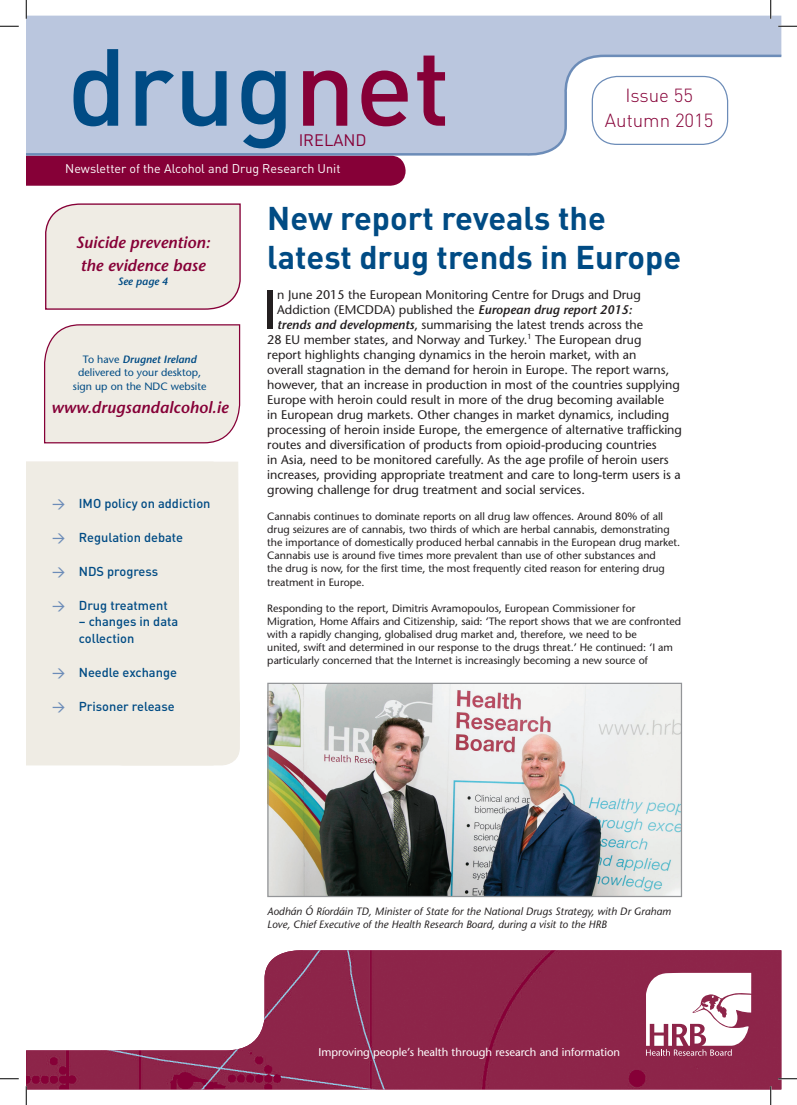
<style>
.page{position:relative;width:797px;height:1105px;background:#fff}
.page>*{position:absolute;margin:0;border:0;box-sizing:border-box;transform-origin:0 0}
.t1{font:500 107.62px "DIN";color:#004b84}
.Intro_Para{font:500 54.75px "Stone Sans Std";color:#231f20}
.Section_Headings{font:700 32.5px/39px "DIN";color:#004b84}
.t2{font:300 18.75px/25px "DIN";color:#860037;text-align:center}
.t3{font:16.5px "DIN";color:#860037}
.t4{font:italic 600 16.25px/22.5px "Stone Sans Std";color:#860037}
.t5{font:500 12.75px/16.2px "DIN";color:#004b84}
.Intro_Para-2{font:500 12.5px "Stone Sans Std";color:#231f20}
.t6{font:12.5px "DIN";color:#fff}
.Strap_Line{font:500 11.25px "Stone Sans Std";color:#fff}
.Body_Copy{font:500 10.62px/13.1px "Stone Sans Std";color:#231f20}
.Body_Copy-2{font:italic 500 10.62px/13.1px "Stone Sans Std";color:#231f20}
.Body_Copy-3{font:500 10.62px/13.8px "Stone Sans Std";color:#004b84;text-align:center}
.Body_Copy-4{font:italic 600 10.62px "Stone Sans Std";color:#004b84}
.s1{color:#860037}
.s2{font-weight:600;font-style:italic}
.s3{color:#6c8cb8}
</style>
<div class="page">
<div style="left:26px;top:157px;width:379px;height:29px;background:#860037"></div>
<div style="left:26px;top:16px;width:755px;height:37px;background:#bac6de"></div>
<svg style="left:26px;top:53px;width:755px;height:104px"></svg>
<div style="left:591px;top:76px;width:137px;height:69px;border:1px solid #6c8cb8;border-radius:25px"></div>
<svg style="left:44px;top:324px;width:197px;height:120px"></svg>
<svg style="left:45px;top:203px;width:196px;height:107px"></svg>
<img style="left:26px;top:950px;width:755px;height:139px">
<svg style="left:646px;top:973px;width:105px;height:83px"></svg>
<img style="left:269px;top:685px;width:411px;height:210px">
<div style="left:267px;top:683px;width:415px;height:214px;border:1px solid #939598"></div>
<div style="left:107px;top:687px;width:132px;height:78px;background:#efece4;border-radius:18px"></div>
<div style="left:26px;top:726px;width:95px;height:39px;background:#efece4"></div>
<div style="left:26px;top:462px;width:214px;height:264px;background:#efece4"></div>
<svg style="left:0;top:25px;width:19px;height:2px"></svg>
<svg style="left:778px;top:25px;width:19px;height:2px"></svg>
<svg style="left:0;top:1078px;width:19px;height:1px"></svg>
<svg style="left:778px;top:1078px;width:19px;height:1px"></svg>
<svg style="left:25px;top:0;width:2px;height:19px"></svg>
<svg style="left:25px;top:1086px;width:2px;height:19px"></svg>
<svg style="left:770px;top:0;width:1px;height:19px"></svg>
<svg style="left:770px;top:1086px;width:1px;height:19px"></svg>
<p class="t1" style="left:67px;top:18px;width:384px">drug<span class="s1">net</span></p>
<p class="t3" style="left:299px;top:129px;width:69px">IRELAND</p>
<p class="t6" style="left:65px;top:161px;width:277px">Newsletter of the Alcohol and Drug Research Unit</p>
<p class="t2" style="left:605px;top:83px;width:110px">Issue 55<br>Autumn 2015</p>
<p class="t4" style="left:76px;top:231px;width:136px">Suicide prevention: the evidence base</p>
<p class="Body_Copy-4" style="left:118px;top:274px;width:52px">See page 4</p>
<p class="Body_Copy-3" style="left:73px;top:352px;width:135px">To have <span class="s2">Drugnet Ireland </span>delivered to your desktop, sign up on the NDC website</p>
<p class="t4" style="left:51px;top:396px;width:178px">www.drugsandalcohol.ie</p>
<p class="t5" style="left:52px;top:495px;width:160px"><span class="s3">&gt;</span> IMO policy on addiction</p>
<p class="t5" style="left:52px;top:529px;width:132px"><span class="s3">&gt;</span> Regulation debate</p>
<p class="t5" style="left:52px;top:563px;width:107px"><span class="s3">&gt;</span> NDS progress</p>
<p class="t5" style="left:52px;top:597px;width:117px"><span class="s3">&gt;</span> Drug treatment</p>
<p class="t5" style="left:79px;top:613px;width:101px">– changes in data collection</p>
<p class="t5" style="left:52px;top:663px;width:126px"><span class="s3">&gt;</span> Needle exchange</p>
<p class="t5" style="left:52px;top:697px;width:124px"><span class="s3">&gt;</span> Prisoner release</p>
<p class="Section_Headings" style="left:267px;top:198px;width:415px">New report reveals the latest drug trends in Europe</p>
<p class="Intro_Para" style="left:263px;top:277px;width:16px">I</p>
<p class="Intro_Para-2" style="left:277px;top:287px;width:365px">n June 2015 the European Monitoring Centre for Drugs and Drug</p>
<p class="Intro_Para-2" style="left:277px;top:302px;width:356px">Addiction (EMCDDA) published the <span class="s2">European drug report 2015:</span></p>
<p class="Intro_Para-2" style="left:277px;top:317px;width:367px"><span class="s2">trends and developments</span>, summarising the latest trends across the</p>
<p class="Intro_Para-2" style="left:267px;top:332px;width:376px">28 EU member states, and Norway and Turkey.<sup>1</sup> The European drug</p>
<p class="Intro_Para-2" style="left:267px;top:347px;width:371px">report highlights changing dynamics in the heroin market, with an</p>
<p class="Intro_Para-2" style="left:267px;top:362px;width:403px">overall stagnation in the demand for heroin in Europe. The report warns,</p>
<p class="Intro_Para-2" style="left:267px;top:377px;width:414px">however, that an increase in production in most of the countries supplying</p>
<p class="Intro_Para-2" style="left:267px;top:392px;width:398px">Europe with heroin could result in more of the drug becoming available</p>
<p class="Intro_Para-2" style="left:267px;top:407px;width:403px">in European drug markets. Other changes in market dynamics, including</p>
<p class="Intro_Para-2" style="left:267px;top:422px;width:416px">processing of heroin inside Europe, the emergence of alternative trafficking</p>
<p class="Intro_Para-2" style="left:267px;top:437px;width:391px">routes and diversification of products from opioid-producing countries</p>
<p class="Intro_Para-2" style="left:267px;top:452px;width:403px">in Asia, need to be monitored carefully. As the age profile of heroin users</p>
<p class="Intro_Para-2" style="left:267px;top:467px;width:415px">increases, providing appropriate treatment and care to long-term users is a</p>
<p class="Intro_Para-2" style="left:267px;top:482px;width:319px">growing challenge for drug treatment and social services.</p>
<p class="Body_Copy" style="left:267px;top:510px;width:414px">Cannabis continues to dominate reports on all drug law offences. Around 80% of all drug seizures are of cannabis, two thirds of which are herbal cannabis, demonstrating the importance of domestically produced herbal cannabis in the European drug market.<br>Cannabis use is around five times more prevalent than use of other substances and<br>the drug is now, for the first time, the most frequently cited reason for entering drug treatment in Europe.</p>
<p class="Body_Copy" style="left:267px;top:601px;width:415px">Responding to the report, Dimitris Avramopoulos, European Commissioner for Migration, Home Affairs and Citizenship, said: ‘The report shows that we are confronted with a rapidly changing, globalised drug market and, therefore, we need to be<br>united, swift and determined in our response to the drugs threat.’ He continued: ‘I am particularly concerned that the Internet is increasingly becoming a new source of</p>
<p class="Body_Copy-2" style="left:267px;top:905px;width:405px">Aodhán Ó Ríordáin TD, Minister of State for the National Drugs Strategy, with Dr Graham<br>Love, Chief Executive of the Health Research Board, during a visit to the HRB</p>
<p class="Strap_Line" style="left:318px;top:1045px;width:303px">Improving people’s health through research and information</p>
</div>
